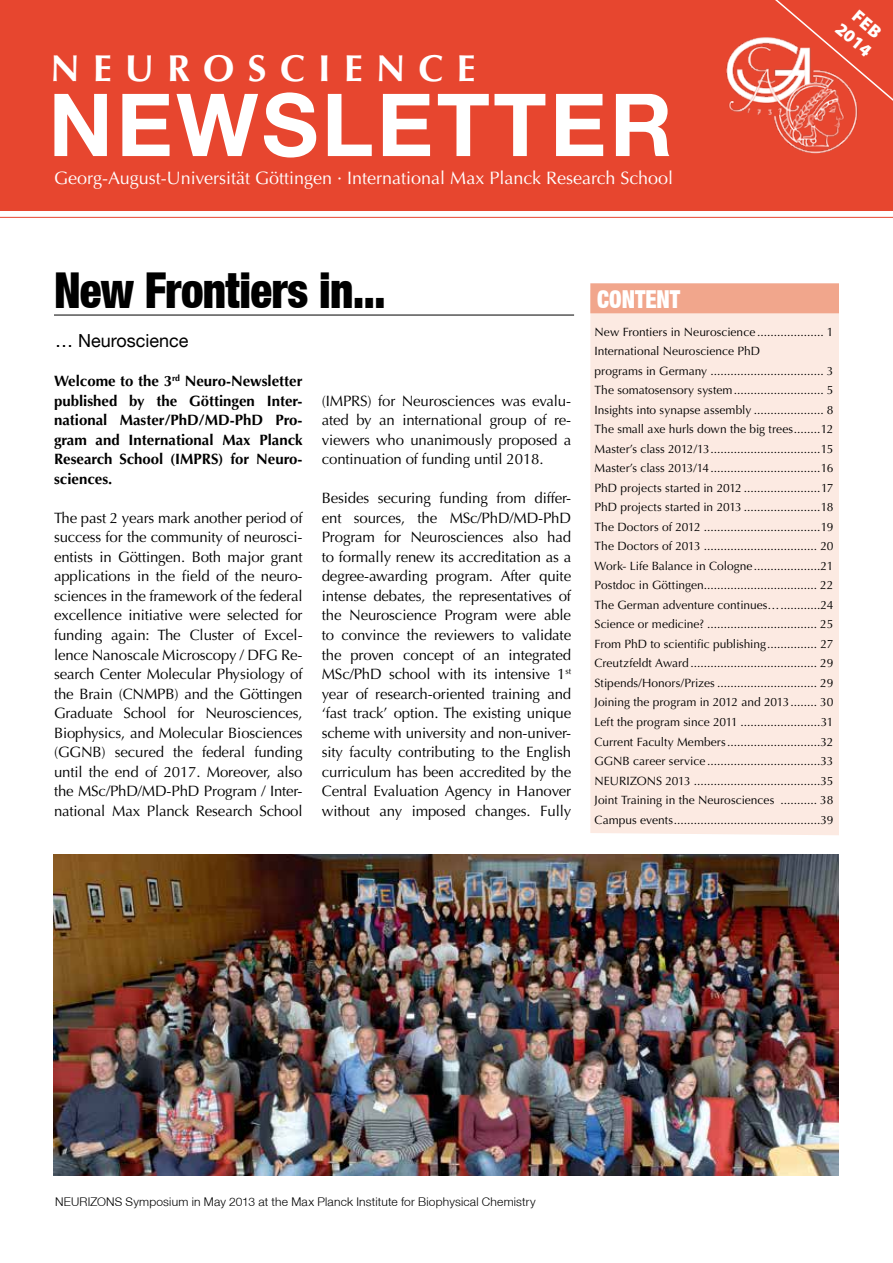
<style>
.page{position:relative;width:893px;height:1263px;background:#fff}
.page>*{position:absolute;margin:0;border:0;box-sizing:border-box;transform-origin:0 0}
.t1{font:700 87px "Helvetica Neue LT";letter-spacing:.04em;color:#fff}
.t2{font:900 condensed 49.5px "Helvetica Neue LT";letter-spacing:-.015em;color:#000;scale:.91 1}
.t3{font:700 37.5px "Optima LT Std";letter-spacing:.355em;color:#fff}
.t4{font:900 condensed 24.75px "Helvetica Neue LT";color:#fff;scale:.91 1}
.t5{font:18px "Optima LT Std";color:#fff}
.t6{font:18px "Helvetica Neue LT";color:#000}
.t7{font:900 18px/20.2px "Myriad Pro";color:#fff}
.t8{font:15px/19.5px "Optima LT Std";letter-spacing:-.01em;color:#000;text-align:justify}
.t9{font:700 15px/19.5px "Optima LT Std";color:#000;text-align:justify}
.t10{font:12px/19.5px "Optima LT Std";color:#000}
.t11{font:300 12px "Helvetica Neue LT";letter-spacing:.015em;color:#000}
</style>
<div class="page">
<div style="left:0;top:0;width:893px;height:210px;background:#e7462f"></div>
<hr style="left:0;top:217px;width:893px;height:1px;background:#e7462f">
<svg style="left:775px;top:0;width:118px;height:101px"></svg>
<img style="left:726px;top:36px;width:139px;height:118px">
<div style="left:590px;top:313px;width:249px;height:522px;background:#fceae2"></div>
<hr style="left:54px;top:315px;width:520px;height:1px;background:#000">
<div style="left:590px;top:283px;width:249px;height:30px;background:#f1a68c"></div>
<img style="left:54px;top:855px;width:785px;height:321px">
<h3 class="t3" style="left:51px;top:46px;width:427px">NEUROSCIENCE</h3>
<h1 class="t1" style="left:48px;top:71px;width:626px">NEWSLETTER</h1>
<h3 class="t5" style="left:54px;top:168px;width:621px">Georg-August-Universität Göttingen ∙ International Max Planck Research School</h3>
<h2 class="t2" style="left:54px;top:260px;width:366px">New Frontiers in...</h2>
<h3 class="t4" style="left:597px;top:284px;width:93px">CONTENT</h3>
<h3 class="t7" style="left:858px;top:2px;width:43px;rotate:40deg">FEB<br>2014</h3>
<h3 class="t6" style="left:55px;top:330px;width:135px">… Neuroscience</h3>
<p class="t9" style="left:54px;top:371px;width:250px">Welcome to the 3<sup>rd</sup> Neuro-Newsletter published by the Göttingen Inter&shy;national Master/PhD/MD-PhD Pro&shy;gram and International Max Planck Research School (IMPRS) for Neuro&shy;sciences.</p>
<p class="t8" style="left:54px;top:508px;width:250px">The past 2 years mark another period of success for the community of neurosci&shy;entists in Göttingen. Both major grant applications in the field of the neuro&shy;sciences in the framework of the federal excellence initiative were selected for funding again: The Cluster of Excel&shy;lence Nanoscale Microscopy / DFG Re&shy;search Center Molecular Physiology of the Brain (CNMPB) and the Göttingen Graduate School for Neurosciences, Biophysics, and Molecular Biosciences (GGNB) secured the federal funding until the end of 2017. Moreover, also the MSc/PhD/MD-PhD Program / Inter&shy;national Max Planck Research School</p>
<p class="t8" style="left:322px;top:391px;width:251px">(IMPRS) for Neurosciences was evalu&shy;ated by an international group of re&shy;viewers who unanimously proposed a continuation of funding until 2018.</p>
<p class="t8" style="left:322px;top:489px;width:251px">Besides securing funding from differ&shy;ent sources, the MSc/PhD/MD-PhD Program for Neurosciences also had to formally renew its accreditation as a degree-awarding program. After quite intense debates, the representatives of the Neuroscience Program were able to convince the reviewers to validate the proven concept of an integrated MSc/PhD school with its intensive 1<sup>st </sup>year of research-oriented training and ‘fast track’ option. The existing unique scheme with university and non-univer&shy;sity faculty contributing to the English curriculum has been accredited by the Central Evaluation Agency in Hanover without any imposed changes. Fully</p>
<p class="t10" style="left:595px;top:322px;width:240px">New Frontiers in Neuroscience .................... 1<br>International Neuroscience PhD<br>programs in Germany .................................. 3<br>The somatosensory system........................... 5<br>Insights into synapse assembly ..................... 8<br>The small axe hurls down the big trees........12<br>Master’s class 2012/13.................................15<br>Master’s class 2013/14.................................16<br>PhD projects started in 2012 .......................17<br>PhD projects started in 2013 .......................18<br>The Doctors of 2012 ...................................19<br>The Doctors of 2013 .................................. 20<br>Work- Life Balance in Cologne....................21<br>Postdoc in Göttingen.................................. 22<br>The German adventure continues…............24<br>Science or medicine? ................................. 25<br>From PhD to scientific publishing............... 27<br>Creutzfeldt Award...................................... 29<br>Stipends/Honors/Prizes .............................. 29<br>Joining the program in 2012 and 2013........ 30<br>Left the program since 2011 ........................31<br>Current Faculty Members............................32<br>GGNB career service ..................................33<br>NEURIZONS 2013 ......................................35<br>Joint Training in the Neurosciences ........... 38<br>Campus events............................................39</p>
<p class="t11" style="left:55px;top:1195px;width:482px">NEURIZONS Symposium in May 2013 at the Max Planck Institute for Biophysical Chemistry</p>
</div>
